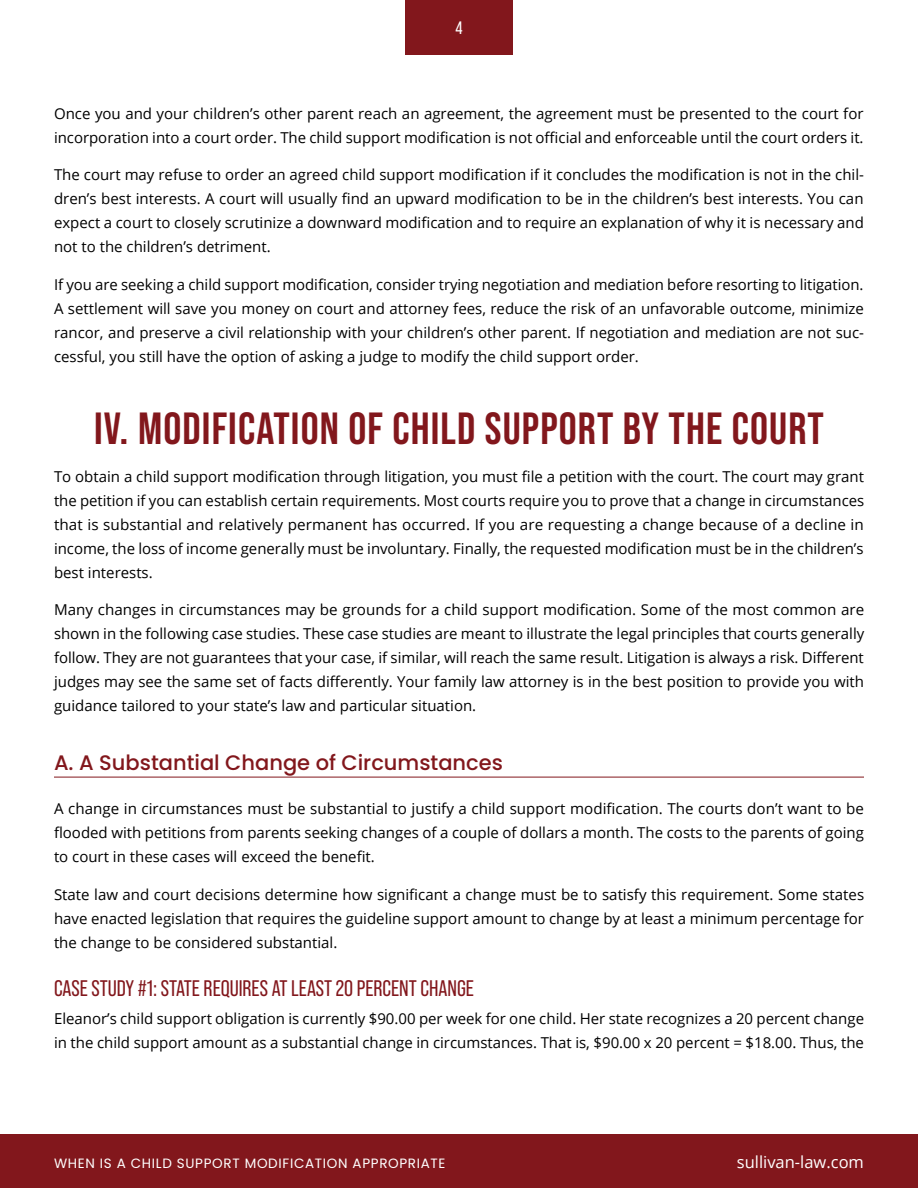
<style>
.page{position:relative;width:918px;height:1188px;background:#fff}
.page>*{position:absolute;margin:0;border:0;box-sizing:border-box;transform-origin:0 0}
.Subsection_Title_B{font:700 45px "Bebas Neue Pro";letter-spacing:.025em;color:#82171c}
.H2_-_Heading_2{font:22.5px "Bebas Neue Pro";color:#82171c}
.H6_-_Poppins_Heading{font:500 21px "Poppins";color:#82171c}
.t1{font:18px "Bebas Neue Pro";color:#fff}
.t2{font:16.5px "Open Sans";color:#fff}
.P1_-_Basic_Paragraph{font:15px/24px "Open Sans";color:#000;text-align:justify}
.t3{font:13.5px "Poppins";letter-spacing:.05em;color:#fff}
</style>
<div class="page">
<div style="left:405px;top:0;width:108px;height:54px;background:#82171c"></div>
<div style="left:0;top:1134px;width:918px;height:54px;background:#82171c"></div>
<hr style="left:54px;top:777px;width:810px;height:1px;background:#82171c">
<p class="t1" style="left:455px;top:18px;width:9px">4</p>
<p class="P1_-_Basic_Paragraph" style="left:54px;top:101px;width:811px">Once you and your children’s other parent reach an agreement, the agreement must be presented to the court for incorporation into a court order. The child support modification is not official and enforceable until the court orders it.</p>
<p class="P1_-_Basic_Paragraph" style="left:54px;top:162px;width:812px">The court may refuse to order an agreed child support modification if it concludes the modification is not in the chil&shy;dren’s best interests. A court will usually find an upward modification to be in the children’s best interests. You can expect a court to closely scrutinize a downward modification and to require an explanation of why it is necessary and not to the children’s detriment.</p>
<p class="P1_-_Basic_Paragraph" style="left:54px;top:272px;width:812px">If you are seeking a child support modification, consider trying negotiation and mediation before resorting to litigation.<br>A settlement will save you money on court and attorney fees, reduce the risk of an unfavorable outcome, minimize rancor, and preserve a civil relationship with your children’s other parent. If negotiation and mediation are not suc&shy;cessful, you still have the option of asking a judge to modify the child support order.</p>
<p class="Subsection_Title_B" style="left:94px;top:403px;width:731px">IV. MODIFICATION OF CHILD SUPPORT BY THE COURT</p>
<p class="P1_-_Basic_Paragraph" style="left:54px;top:464px;width:812px">To obtain a child support modification through litigation, you must file a petition with the court. The court may grant the petition if you can establish certain requirements. Most courts require you to prove that a change in circumstances that is substantial and relatively permanent has occurred. If you are requesting a change because of a decline in income, the loss of income generally must be involuntary. Finally, the requested modification must be in the children’s best interests.</p>
<p class="P1_-_Basic_Paragraph" style="left:54px;top:597px;width:812px">Many changes in circumstances may be grounds for a child support modification. Some of the most common are shown in the following case studies. These case studies are meant to illustrate the legal principles that courts generally follow. They are not guarantees that your case, if similar, will reach the same result. Litigation is always a risk. Different judges may see the same set of facts differently. Your family law attorney is in the best position to provide you with guidance tailored to your state’s law and particular situation.</p>
<p class="H6_-_Poppins_Heading" style="left:54px;top:751px;width:451px">A. A Substantial Change of Circumstances</p>
<p class="P1_-_Basic_Paragraph" style="left:54px;top:797px;width:812px">A change in circumstances must be substantial to justify a child support modification. The courts don’t want to be flooded with petitions from parents seeking changes of a couple of dollars a month. The costs to the parents of going to court in these cases will exceed the benefit.</p>
<p class="P1_-_Basic_Paragraph" style="left:54px;top:882px;width:812px">State law and court decisions determine how significant a change must be to satisfy this requirement. Some states have enacted legislation that requires the guideline support amount to change by at least a minimum percentage for the change to be considered substantial.</p>
<p class="H2_-_Heading_2" style="left:54px;top:975px;width:421px">CASE STUDY #1: STATE REQUIRES AT LEAST 20 PERCENT CHANGE</p>
<p class="P1_-_Basic_Paragraph" style="left:54px;top:1007px;width:812px">Eleanor’s child support obligation is currently $90.00 per week for one child. Her state recognizes a 20 percent change in the child support amount as a substantial change in circumstances. That is, $90.00 x 20 percent = $18.00. Thus, the</p>
<p class="t3" style="left:54px;top:1156px;width:393px">WHEN IS A CHILD SUPPORT MODIFICATION APPROPRIATE</p>
<p class="t2" style="left:737px;top:1151px;width:129px">sullivan-law.com</p>
</div>
